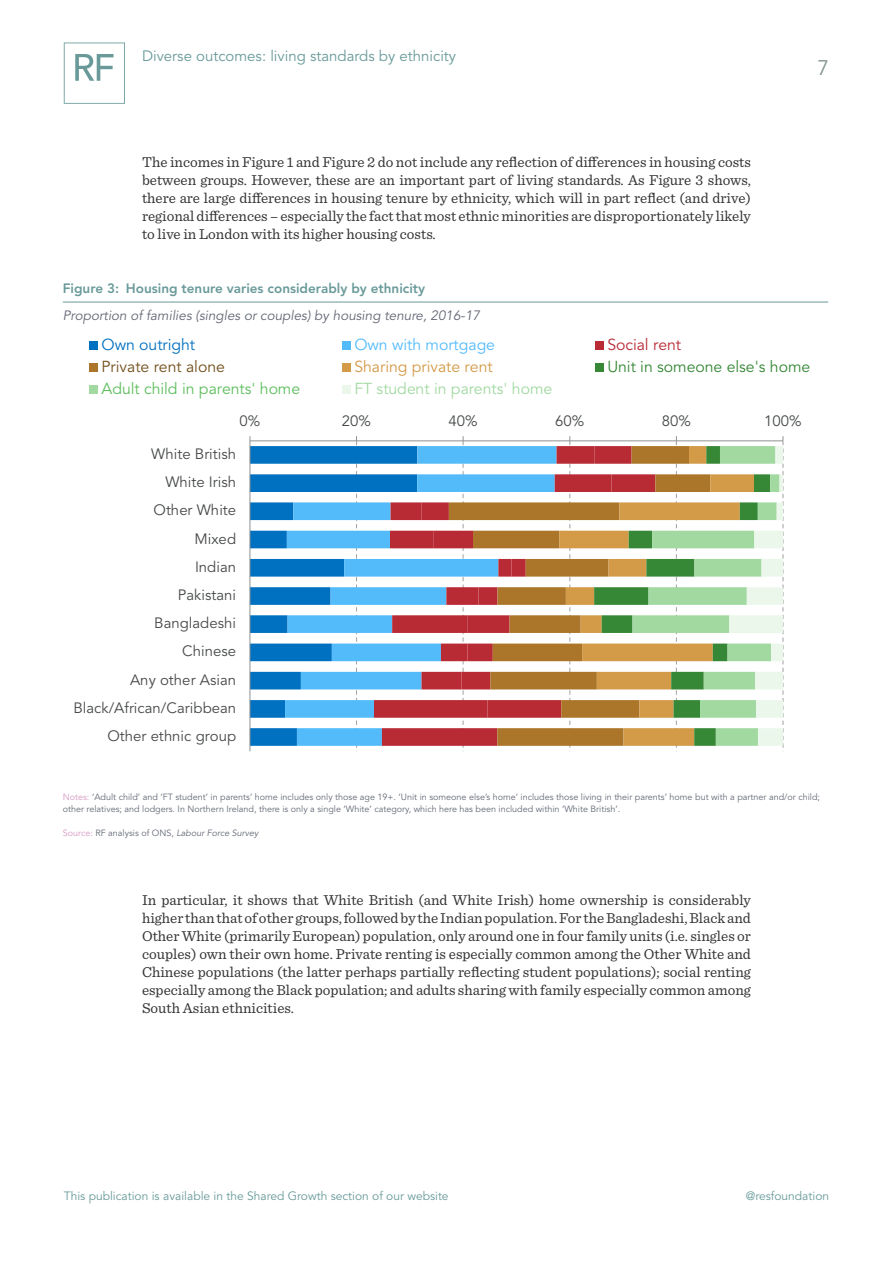
<style>
.page{position:relative;width:893px;height:1263px;background:#fff}
.page>*{position:absolute;margin:0;border:0;box-sizing:border-box;transform-origin:0 0}
.t1{font:21px "Avenir LT Std";color:#879595}
.t2{font:15.9px "Avenir LT Std";color:#5ebe5e}
.t3{font:15.9px "Avenir LT Std";color:#368736}
.t4{font:15.9px "Avenir LT Std";color:#a1d9a1}
.t5{font:15.9px "Avenir LT Std";color:#d39a48}
.t6{font:15.9px "Avenir LT Std";color:#724f1b}
.t7{font:15.9px "Avenir LT Std";color:#54bbfb}
.t8{font:15.9px "Avenir LT Std";color:#0070c0}
.t9{font:15.9px "Avenir LT Std";color:#b82a34}
.t10{font:15px/18px "Sentinel";color:#333334;text-align:justify}
.t11{font:15px/28.2px "Avenir LT Std";color:#474949;text-align:right}
.t12{font:15px "Avenir LT Std";color:#699999}
.t13{font:italic 13.5px "Avenir LT Std";color:#636875}
.t14{font:800 13.5px "Avenir LT Std";color:#699999}
.t15{font:12px "Avenir LT Std";color:#699999}
.t16{font:9px/12px "Avenir LT Std";color:#636875}
.t17{font:italic 9px "Avenir LT Std";color:#636875}
.s1{color:#d797c2}
.s2{font-style:normal;color:#d797c2}
.s3{font-style:normal}
</style>
<div class="page">
<svg style="left:64px;top:43px;width:61px;height:61px"></svg>
<hr style="left:63px;top:302px;width:765px;height:1px;background:#699999">
<svg style="left:251px;top:446px;width:34px;height:300px;fill:#0070c0"></svg>
<svg style="left:285px;top:446px;width:89px;height:300px"></svg>
<svg style="left:374px;top:446px;width:47px;height:300px"></svg>
<svg style="left:421px;top:446px;width:28px;height:300px"></svg>
<svg style="left:449px;top:446px;width:110px;height:300px"></svg>
<svg style="left:559px;top:446px;width:35px;height:300px"></svg>
<svg style="left:594px;top:446px;width:38px;height:300px"></svg>
<hr style="left:250px;top:441px;width:533px;height:1px;background:#8e9192">
<svg style="left:356px;top:436px;width:1px;height:315px"></svg>
<svg style="left:463px;top:436px;width:1px;height:312px"></svg>
<svg style="left:569px;top:436px;width:2px;height:312px"></svg>
<svg style="left:632px;top:436px;width:152px;height:315px"></svg>
<hr style="left:250px;top:441px;width:1px;height:310px;background:#8e9192">
<div style="left:89px;top:341px;width:9px;height:9px;background:#0070c0"></div>
<div style="left:342px;top:341px;width:9px;height:9px;background:#54bbfb"></div>
<div style="left:595px;top:341px;width:9px;height:9px;background:#b82a34"></div>
<div style="left:89px;top:363px;width:9px;height:9px;background:#ab7629"></div>
<div style="left:342px;top:363px;width:9px;height:9px;background:#d39a48"></div>
<div style="left:595px;top:363px;width:9px;height:9px;background:#368736"></div>
<div style="left:89px;top:385px;width:9px;height:9px;background:#a1d9a1"></div>
<div style="left:342px;top:385px;width:9px;height:9px;background:#ecf7ec"></div>
<p class="t12" style="left:142px;top:48px;width:316px">Diverse outcomes: living standards by ethnicity</p>
<h1 class="t1" style="left:817px;top:56px;width:13px">7</h1>
<p class="t10" style="left:142px;top:152px;width:610px">The incomes in Figure 1 and Figure 2 do not include any reflection of differences in housing costs between groups. However, these are an important part of living standards. As Figure 3 shows, there are large differences in housing tenure by ethnicity, which will in part reflect (and drive) regional differences – especially the fact that most ethnic minorities are disproportionately likely to live in London with its higher housing costs.</p>
<p class="t14" style="left:63px;top:280px;width:364px">Figure 3: Housing tenure varies considerably by ethnicity</p>
<p class="t13" style="left:63px;top:307px;width:419px">Proportion of families (singles or couples) by housing tenure, 2016-17</p>
<p class="t8" style="left:102px;top:335px;width:95px">Own outright</p>
<p class="t7" style="left:354px;top:335px;width:142px">Own with mortgage</p>
<p class="t9" style="left:607px;top:335px;width:75px">Social rent</p>
<p class="t6" style="left:102px;top:357px;width:125px">Private rent alone</p>
<p class="t5" style="left:354px;top:357px;width:140px">Sharing private rent</p>
<p class="t3" style="left:607px;top:357px;width:204px">Unit in someone else's home</p>
<p class="t2" style="left:102px;top:379px;width:200px">Adult child in parents' home</p>
<p class="t4" style="left:354px;top:379px;width:199px">FT student in parents' home</p>
<p class="t11" style="left:239px;top:407px;width:22px">0%</p>
<p class="t11" style="left:342px;top:407px;width:31px">20%</p>
<p class="t11" style="left:448px;top:407px;width:31px">40%</p>
<p class="t11" style="left:555px;top:407px;width:31px">60%</p>
<p class="t11" style="left:662px;top:407px;width:31px">80%</p>
<p class="t11" style="left:764px;top:407px;width:39px">100%</p>
<p class="t11" style="left:73px;top:440px;width:164px">White British<br>White Irish<br>Other White<br>Mixed<br>Indian<br>Pakistani<br>Bangladeshi<br>Chinese<br>Any other Asian<br>Black/African/Caribbean<br>Other ethnic group</p>
<p class="t16" style="left:63px;top:791px;width:759px"><span class="s1">Notes:</span> ‘Adult child’ and ‘FT student’ in parents’ home includes only those age 19+. ‘Unit in someone else’s home’ includes those living in their parents’ home but with a partner and/or child; other relatives; and lodgers. In Northern Ireland, there is only a single ‘White’ category, which here has been included within ‘White British’.</p>
<p class="t17" style="left:63px;top:828px;width:197px"><span class="s2">Source:</span> <span class="s3">RF analysis of ONS,</span> Labour Force Survey</p>
<p class="t10" style="left:142px;top:890px;width:610px">In particular, it shows that White British (and White Irish) home ownership is considerably higher than that of other groups, followed by the Indian population. For the Bangladeshi, Black and Other White (primarily European) population, only around one in four family units (i.e. singles or couples) own their own home. Private renting is especially common among the Other White and Chinese populations (the latter perhaps partially reflecting student populations); social renting especially among the Black population; and adults sharing with family especially common among South Asian ethnicities.</p>
<p class="t15" style="left:64px;top:1189px;width:386px">This publication is available in the Shared Growth section of our website</p>
<p class="t15" style="left:746px;top:1189px;width:85px">@resfoundation</p>
</div>
